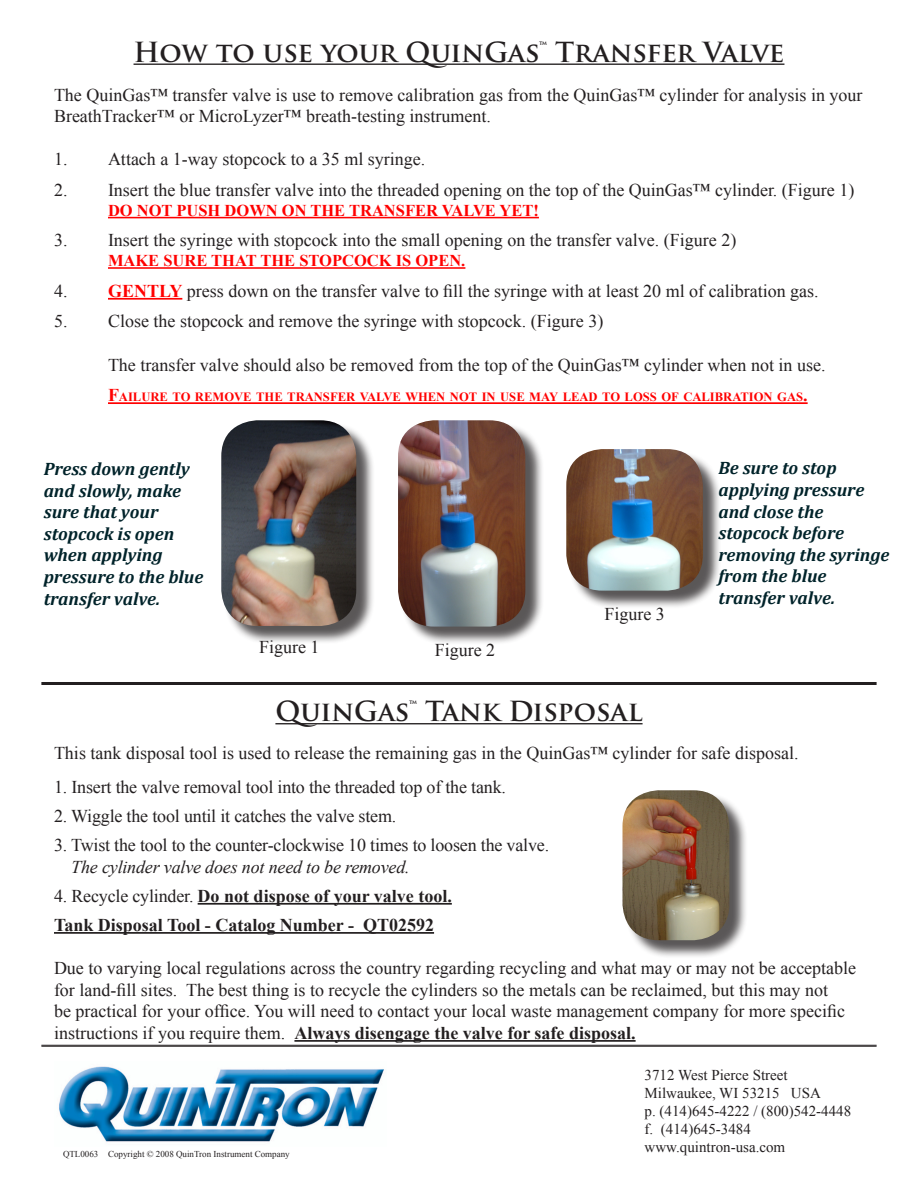
<style>
.page{position:relative;width:918px;height:1188px;background:#fff}
.page>*{position:absolute;margin:0;border:0;box-sizing:border-box;transform-origin:0 0}
.t1{font:700 27px "Trajan Pro";color:#231f20}
.t2{font:18px/21.6px "Times New Roman";color:#231f20}
.t3{font:italic 700 18px/21.6px "Cambria";color:#00232a}
.t4{font:700 18px "Times New Roman";color:#231f20}
.t5{font:italic 18px "Times New Roman";letter-spacing:-.01em;color:#231f20}
.t6{font:700 16.5px "Times New Roman";color:#f00}
.t7{font:15px "Times New Roman";color:#231f20}
.t8{font:700 12.6px "Times New Roman";color:#f00}
.t9{font:9px "Times New Roman";color:#231f20}
.s1{font-weight:700;color:#f00}
.s2{font-size:18px}
.s3{font-weight:400}
.s4{font-weight:700}
</style>
<div class="page">
<hr style="left:198px;top:903px;width:254px;height:2px;background:#231f20">
<hr style="left:54px;top:932px;width:380px;height:2px;background:#231f20">
<hr style="left:294px;top:1040px;width:342px;height:2px;background:#231f20">
<img style="left:59px;top:1066px;width:325px;height:76px">
<hr style="left:108px;top:217px;width:431px;height:1px;background:#f00">
<hr style="left:108px;top:267px;width:357px;height:2px;background:#f00">
<hr style="left:108px;top:298px;width:74px;height:2px;background:#f00">
<hr style="left:108px;top:402px;width:700px;height:2px;background:#f00">
<hr style="left:134px;top:64px;width:650px;height:1px;background:#231f20">
<div style="left:224px;top:423px;width:157px;height:229px;background:#231f20;opacity:.75"></div>
<img style="left:221px;top:420px;width:135px;height:206px">
<div style="left:400px;top:423px;width:150px;height:229px;background:#231f20;opacity:.75"></div>
<img style="left:398px;top:420px;width:127px;height:207px">
<div style="left:569px;top:451px;width:159px;height:165px;background:#231f20;opacity:.75"></div>
<img style="left:566px;top:449px;width:137px;height:142px">
<hr style="left:275px;top:723px;width:368px;height:1px;background:#231f20">
<hr style="left:41px;top:682px;width:836px;height:3px;background:#231f20">
<div style="left:625px;top:793px;width:129px;height:172px;background:#231f20;opacity:.75"></div>
<img style="left:622px;top:790px;width:107px;height:150px">
<hr style="left:41px;top:1045px;width:836px;height:1px;background:#231f20">
<hr style="left:41px;top:1046px;width:836px;height:1px;background:#231f20">
<p class="t1" style="left:134px;top:35px;width:652px">How to use your QuinGas™ Transfer Valve</p>
<p class="t2" style="left:54px;top:84px;width:810px">The QuinGas™ transfer valve is use to remove calibration gas from the QuinGas™ cylinder for analysis in your<br>BreathTracker™ or MicroLyzer™ breath-testing instrument.</p>
<p class="t2" style="left:54px;top:148px;width:373px">1. Attach a 1-way stopcock to a 35 ml syringe.</p>
<p class="t2" style="left:54px;top:179px;width:802px">2. Insert the blue transfer valve into the threaded opening on the top of the QuinGas™ cylinder. (Figure 1)</p>
<p class="t6" style="left:108px;top:199px;width:432px">DO NOT PUSH DOWN ON THE TRANSFER VALVE YET!</p>
<p class="t2" style="left:54px;top:229px;width:684px">3. Insert the syringe with stopcock into the small opening on the transfer valve. (Figure 2)</p>
<p class="t6" style="left:108px;top:249px;width:68px">Make sure</p>
<p class="t6" style="left:211px;top:249px;width:13px">that</p>
<p class="t6" style="left:260px;top:249px;width:13px">the</p>
<p class="t6" style="left:299px;top:249px;width:13px">stopcoc</p>
<p class="t6" style="left:379px;top:249px;width:88px">k is OPEN.</p>
<p class="t2" style="left:54px;top:280px;width:766px">4. <span class="s1">GENTLY</span> press down on the transfer valve to fill the syringe with at least 20 ml of calibration gas.</p>
<p class="t2" style="left:54px;top:310px;width:551px">5. Close the stopcock and remove the syringe with stopcock. (Figure 3)</p>
<p class="t2" style="left:108px;top:354px;width:719px">The transfer valve should also be removed from the top of the QuinGas™ cylinder when not in use.</p>
<p class="t8" style="left:108px;top:388px;width:701px"><span class="s2">F</span>AILURE TO REMOVE THE TRANSFER VALVE WHEN NOT IN USE MAY LEAD TO LOSS OF CALIBRATION GAS<span class="s2">.</span></p>
<p class="t3" style="left:44px;top:458px;width:161px">Press down gently and slowly, make sure that your stopcock is open when applying pressure to the blue transfer valve.</p>
<p class="t3" style="left:718px;top:457px;width:173px">Be sure to stop applying pressure and close the stopcock before removing the syringe from the blue transfer valve.</p>
<p class="t2" style="left:259px;top:636px;width:62px">Figure 1</p>
<p class="t2" style="left:435px;top:638px;width:62px">Figure 2</p>
<p class="t2" style="left:604px;top:602px;width:62px">Figure 3</p>
<p class="t1" style="left:275px;top:694px;width:369px">QuinGas™ Tank Disposal</p>
<p class="t2" style="left:54px;top:742px;width:746px">This tank disposal tool is used to release the remaining gas in the QuinGas™ cylinder for safe disposal.</p>
<p class="t2" style="left:54px;top:776px;width:454px">1. Insert the valve removal tool into the threaded top of the tank.</p>
<p class="t2" style="left:54px;top:805px;width:344px">2. Wiggle the tool until it catches the valve stem.</p>
<p class="t2" style="left:54px;top:834px;width:497px">3. Twist the tool to the counter-clockwise 10 times to loosen the valve.</p>
<p class="t5" style="left:71px;top:854px;width:340px">The cylinder valve does not need to be removed.</p>
<p class="t4" style="left:54px;top:883px;width:399px"><span class="s3">4. Recycle cylinder.</span> Do not dispose of your valve tool.</p>
<p class="t4" style="left:54px;top:912px;width:382px">Tank Disposal Tool - Catalog Number - QT02592</p>
<p class="t2" style="left:54px;top:957px;width:804px">Due to varying local regulations across the country regarding recycling and what may or may not be acceptable for land-fill sites. The best thing is to recycle the cylinders so the metals can be reclaimed, but this may not<br>be practical for your office. You will need to contact your local waste management company for more specific instructions if you require them. <span class="s4">Always disengage the valve for safe disposal.</span></p>
<p class="t7" style="left:645px;top:1065px;width:145px">3712 West Pierce Street</p>
<p class="t7" style="left:645px;top:1083px;width:178px">Milwaukee, WI 53215 USA</p>
<p class="t7" style="left:645px;top:1101px;width:208px">p. (414)645-4222 / (800)542-4448</p>
<p class="t7" style="left:645px;top:1119px;width:108px">f. (414)645-3484</p>
<p class="t7" style="left:645px;top:1137px;width:142px">www.quintron-usa.com</p>
<p class="t9" style="left:63px;top:1148px;width:37px">QTL0063</p>
<p class="t9" style="left:108px;top:1148px;width:183px">Copyright © 2008 QuinTron Instrument Company</p>
</div>
